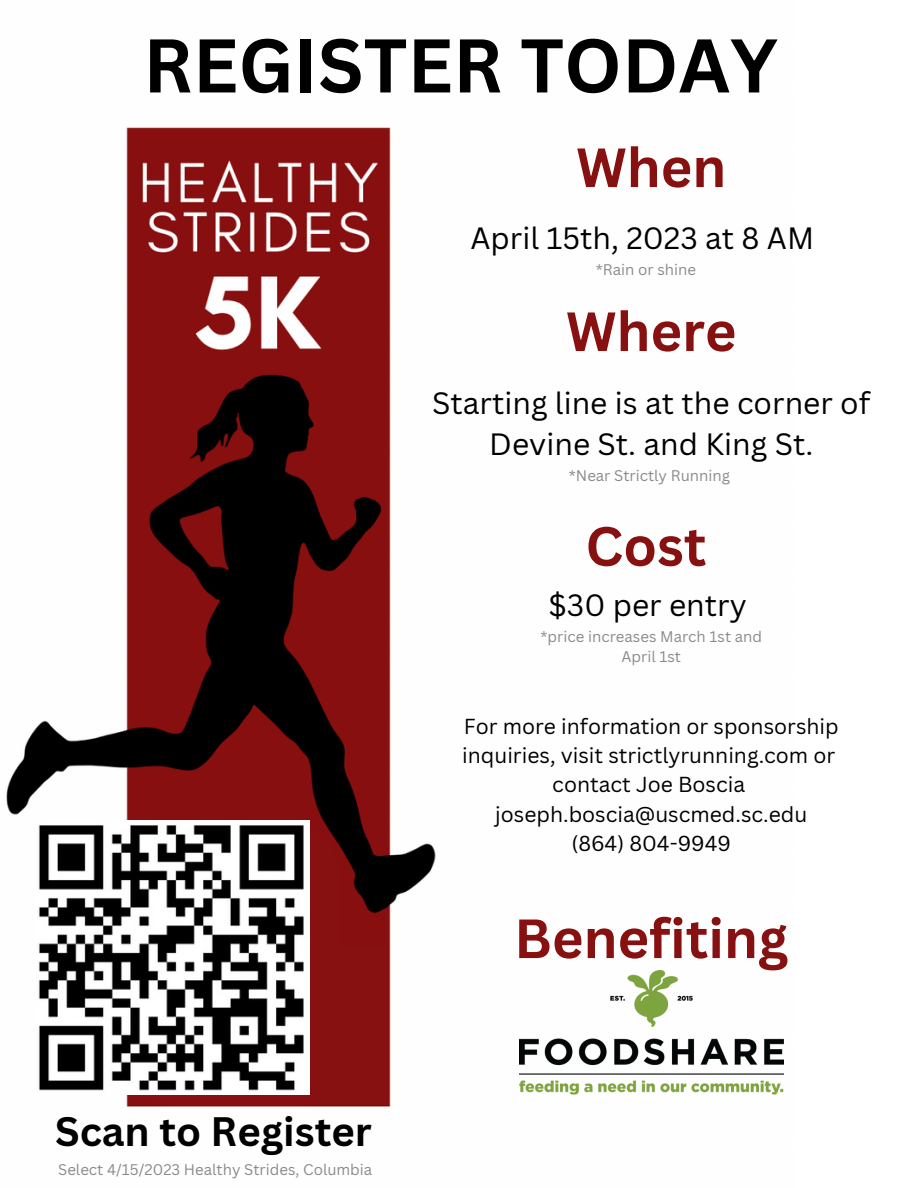
<style>
.page{position:relative;width:918px;height:1188px;background:#fff}
.page>*{position:absolute;margin:0;border:0;box-sizing:border-box;transform-origin:0 0}
.t1{font:700 74.25px "Canva Sans";color:#000}
.t2{font:700 54px "Canva Sans";color:#871010}
.t3{font:700 40.05px "Canva Sans";color:#000}
.t4{font:30px/41.7px "Canva Sans";color:#000;text-align:center}
.t5{font:21.15px/29.2px "Canva Sans";color:#000;text-align:center}
.t6{font:15px/20.2px "Canva Sans";color:#8a8a8a;text-align:center}
</style>
<div class="page">
<img style="left:6px;top:127px;width:778px;height:980px">
<div style="left:130px;top:829px;width:209px;height:276px;background:#871010;border-radius:43px"></div>
<div style="left:192px;top:949px;width:194px;height:154px;background:#871010"></div>
<img style="left:35px;top:821px;width:275px;height:273px">
<img style="left:520px;top:971px;width:263px;height:126px">
<h1 class="t1" style="left:143px;top:13px;width:636px">REGISTER TODAY</h1>
<h2 class="t2" style="left:576px;top:129px;width:152px">When</h2>
<h3 class="t4" style="left:470px;top:217px;width:345px">April 15th, 2023 at 8 AM</h3>
<p class="t6" style="left:596px;top:259px;width:102px">*Rain or shine</p>
<h2 class="t2" style="left:566px;top:293px;width:172px">Where</h2>
<h3 class="t4" style="left:432px;top:381px;width:440px">Starting line is at the corner of<br>Devine St. and King St.</h3>
<p class="t6" style="left:569px;top:465px;width:163px">*Near Strictly Running</p>
<h2 class="t2" style="left:585px;top:508px;width:122px">Cost</h2>
<h3 class="t4" style="left:549px;top:583px;width:200px">$30 per entry</h3>
<p class="t6" style="left:541px;top:626px;width:223px">*price increases March 1st and<br>April 1st</p>
<p class="t5" style="left:462px;top:711px;width:378px">For more information or sponsorship inquiries, visit strictlyrunning.com or contact Joe Boscia joseph.boscia@uscmed.sc.edu<br>(864) 804-9949</p>
<h3 class="t3" style="left:55px;top:1103px;width:318px">Scan to Register</h3>
<p class="t6" style="left:58px;top:1159px;width:316px">Select 4/15/2023 Healthy Strides, Columbia</p>
<h2 class="t2" style="left:514px;top:900px;width:275px">Benefiting</h2>
</div>
